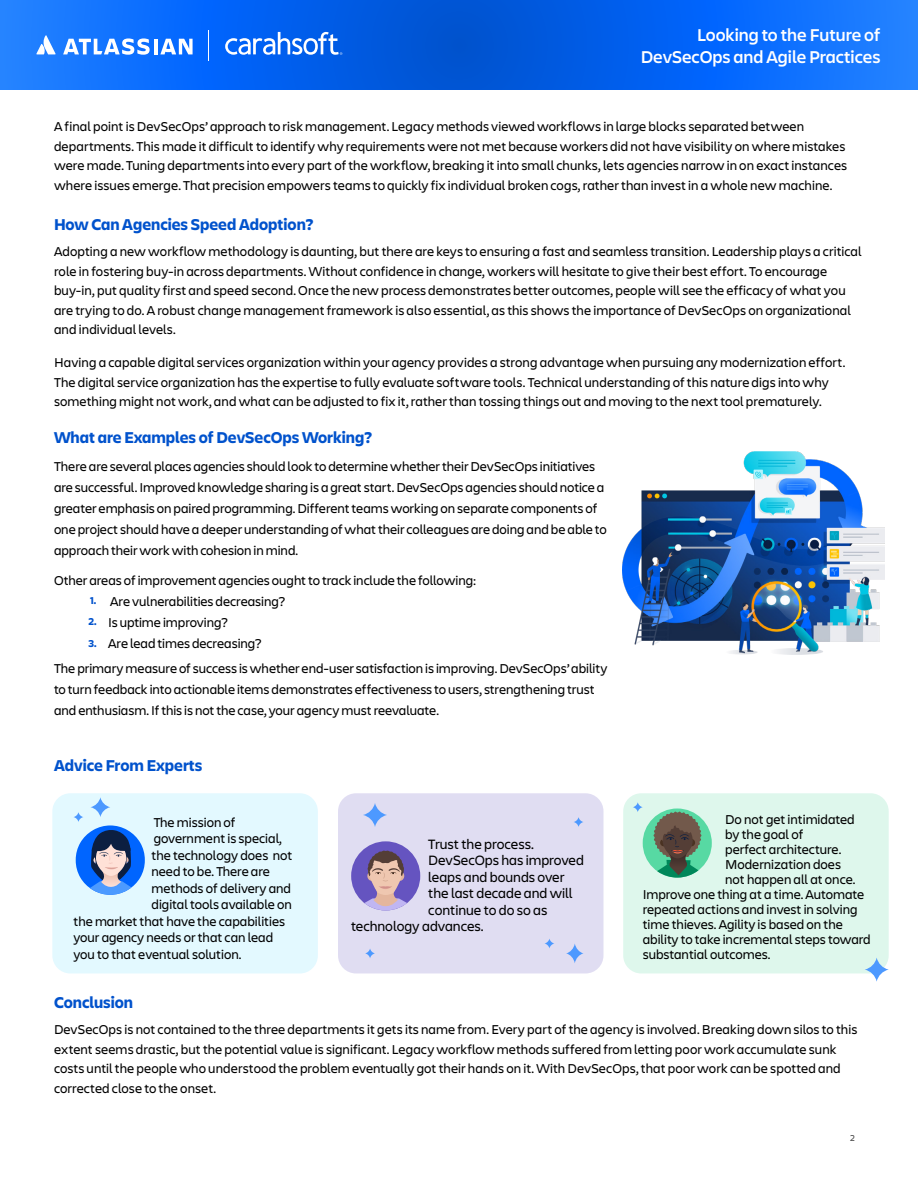
<style>
.page{position:relative;width:918px;height:1188px;background:#fff}
.page>*{position:absolute;margin:0;border:0;box-sizing:border-box;transform-origin:0 0}
.t1{font:600 18px "Charlie Display";color:#fff}
.Subheading{font:700 16.5px "Charlie Display";color:#0052cc}
.t2{font:14.25px "Charlie Display";color:#000}
.Body_Paragraph{font:13.5px/19.5px "Charlie Display";color:#000}
.Subheading-2{font:700 10.5px "Charlie Display";color:#0052cc}
.t3{font:9px "Charlie Display";color:#404040}
</style>
<div class="page">
<svg style="left:0;top:0;width:918px;height:90px;background:#0866f0"></svg>
<svg style="left:225px;top:32px;width:117px;height:23px"></svg>
<hr style="left:209px;top:30px;width:1px;height:30px;background:#fff">
<svg style="left:36px;top:35px;width:20px;height:19px"></svg>
<hr style="left:154px;top:39px;width:4px;height:15px;background:#fff">
<svg style="left:63px;top:38px;width:87px;height:17px"></svg>
<svg style="left:160px;top:39px;width:33px;height:15px"></svg>
<div style="left:52px;top:793px;width:266px;height:180px;background:#e3f9ff;border-radius:18px"></div>
<div style="left:623px;top:793px;width:266px;height:180px;background:#def7ec;border-radius:18px"></div>
<div style="left:338px;top:793px;width:266px;height:180px;background:#e0ddf2;border-radius:18px"></div>
<svg style="left:76px;top:825px;width:69px;height:70px"></svg>
<div style="left:643px;top:808px;width:69px;height:70px;background:#57d9a3;border-radius:50%"></div>
<svg style="left:654px;top:812px;width:47px;height:66px"></svg>
<div style="left:351px;top:841px;width:69px;height:69px;background:#6554c0;border-radius:50%"></div>
<svg style="left:364px;top:851px;width:43px;height:59px"></svg>
<svg style="left:566px;top:944px;width:17px;height:19px"></svg>
<svg style="left:544px;top:939px;width:10px;height:9px"></svg>
<svg style="left:574px;top:817px;width:10px;height:10px"></svg>
<svg style="left:633px;top:802px;width:10px;height:10px"></svg>
<svg style="left:365px;top:948px;width:10px;height:10px"></svg>
<svg style="left:363px;top:803px;width:24px;height:24px"></svg>
<svg style="left:74px;top:812px;width:9px;height:10px"></svg>
<svg style="left:865px;top:958px;width:24px;height:24px"></svg>
<svg style="left:90px;top:797px;width:20px;height:20px"></svg>
<img style="left:623px;top:452px;width:261px;height:202px">
<p class="t1" style="left:697px;top:22px;width:185px">Looking to the Future of</p>
<p class="t1" style="left:641px;top:44px;width:241px">DevSecOps and Agile Practices</p>
<p class="Body_Paragraph" style="left:54px;top:116px;width:795px">A final point is DevSecOps’ approach to risk management. Legacy methods viewed workflows in large blocks separated between departments. This made it difficult to identify why requirements were not met because workers did not have visibility on where mistakes were made. Tuning departments into every part of the workflow, breaking it into small chunks, lets agencies narrow in on exact instances where issues emerge. That precision empowers teams to quickly fix individual broken cogs, rather than invest in a whole new machine.</p>
<p class="Subheading" style="left:54px;top:213px;width:261px">How Can Agencies Speed Adoption?</p>
<p class="Body_Paragraph" style="left:54px;top:241px;width:809px">Adopting a new workflow methodology is daunting, but there are keys to ensuring a fast and seamless transition. Leadership plays a critical role in fostering buy-in across departments. Without confidence in change, workers will hesitate to give their best effort. To encourage</p>
<p class="Body_Paragraph" style="left:54px;top:280px;width:799px">buy-in, put quality first and speed second. Once the new process demonstrates better outcomes, people will see the efficacy of what you are trying to do. A robust change management framework is also essential, as this shows the importance of DevSecOps on organizational and individual levels.</p>
<p class="Body_Paragraph" style="left:54px;top:352px;width:793px">Having a capable digital services organization within your agency provides a strong advantage when pursuing any modernization effort.<br>The digital service organization has the expertise to fully evaluate software tools. Technical understanding of this nature digs into why something might not work, and what can be adjusted to fix it, rather than tossing things out and moving to the next tool prematurely.</p>
<p class="Subheading" style="left:54px;top:426px;width:320px">What are Examples of DevSecOps Working?</p>
<p class="Body_Paragraph" style="left:54px;top:455px;width:554px;line-height:21px">There are several places agencies should look to determine whether their DevSecOps initiatives are successful. Improved knowledge sharing is a great start. DevSecOps agencies should notice a greater emphasis on paired programming. Different teams working on separate components of one project should have a deeper understanding of what their colleagues are doing and be able to approach their work with cohesion in mind.</p>
<p class="Body_Paragraph" style="left:54px;top:570px;width:424px">Other areas of improvement agencies ought to track include the following:</p>
<p class="Body_Paragraph" style="left:110px;top:591px;width:177px">Are vulnerabilities decreasing?</p>
<p class="Body_Paragraph" style="left:108px;top:612px;width:121px">Is uptime improving?</p>
<p class="Body_Paragraph" style="left:108px;top:633px;width:155px">Are lead times decreasing?</p>
<p class="Body_Paragraph" style="left:54px;top:658px;width:555px;line-height:21px">The primary measure of success is whether end-user satisfaction is improving. DevSecOps’ ability to turn feedback into actionable items demonstrates effectiveness to users, strengthening trust and enthusiasm. If this is not the case, your agency must reevaluate.</p>
<p class="Subheading-2" style="left:90px;top:593px;width:8px">1.</p>
<p class="Subheading-2" style="left:88px;top:614px;width:10px">2.</p>
<p class="Subheading-2" style="left:88px;top:636px;width:10px">3.</p>
<p class="Subheading" style="left:54px;top:754px;width:150px">Advice From Experts</p>
<p class="Body_Paragraph" style="left:154px;top:812px;width:83px">The mission of</p>
<p class="Body_Paragraph" style="left:154px;top:828px;width:130px">government is special,</p>
<p class="Body_Paragraph" style="left:152px;top:845px;width:142px">the technology does not</p>
<p class="Body_Paragraph" style="left:152px;top:861px;width:120px">need to be. There are</p>
<p class="Body_Paragraph" style="left:152px;top:878px;width:141px">methods of delivery and</p>
<p class="Body_Paragraph" style="left:152px;top:894px;width:142px">digital tools available on</p>
<p class="Body_Paragraph" style="left:74px;top:911px;width:213px">the market that have the capabilities</p>
<p class="Body_Paragraph" style="left:74px;top:927px;width:201px">your agency needs or that can lead</p>
<p class="Body_Paragraph" style="left:74px;top:944px;width:169px">you to that eventual solution.</p>
<p class="t2" style="left:428px;top:834px;width:107px">Trust the process.</p>
<p class="t2" style="left:428px;top:850px;width:157px">DevSecOps has improved</p>
<p class="t2" style="left:428px;top:867px;width:138px">leaps and bounds over</p>
<p class="t2" style="left:428px;top:883px;width:146px">the last decade and will</p>
<p class="t2" style="left:428px;top:900px;width:121px">continue to do so as</p>
<p class="t2" style="left:351px;top:916px;width:134px">technology advances.</p>
<p class="Body_Paragraph" style="left:725px;top:809px;width:131px">Do not get intimidated</p>
<p class="Body_Paragraph" style="left:725px;top:824px;width:80px">by the goal of</p>
<p class="Body_Paragraph" style="left:725px;top:839px;width:118px">perfect architecture.</p>
<p class="Body_Paragraph" style="left:725px;top:854px;width:117px">Modernization does</p>
<p class="Body_Paragraph" style="left:725px;top:869px;width:132px">not happen all at once.</p>
<p class="Body_Paragraph" style="left:643px;top:884px;width:223px">Improve one thing at a time. Automate</p>
<p class="Body_Paragraph" style="left:643px;top:899px;width:216px">repeated actions and invest in solving</p>
<p class="Body_Paragraph" style="left:643px;top:914px;width:202px">time thieves. Agility is based on the</p>
<p class="Body_Paragraph" style="left:643px;top:929px;width:230px">ability to take incremental steps toward</p>
<p class="Body_Paragraph" style="left:643px;top:944px;width:129px">substantial outcomes.</p>
<p class="Subheading" style="left:54px;top:991px;width:81px">Conclusion</p>
<p class="Body_Paragraph" style="left:54px;top:1019px;width:805px">DevSecOps is not contained to the three departments it gets its name from. Every part of the agency is involved. Breaking down silos to this extent seems drastic, but the potential value is significant. Legacy workflow methods suffered from letting poor work accumulate sunk costs until the people who understood the problem eventually got their hands on it. With DevSecOps, that poor work can be spotted and corrected close to the onset.</p>
<p class="t3" style="left:850px;top:1132px;width:6px">2</p>
</div>
